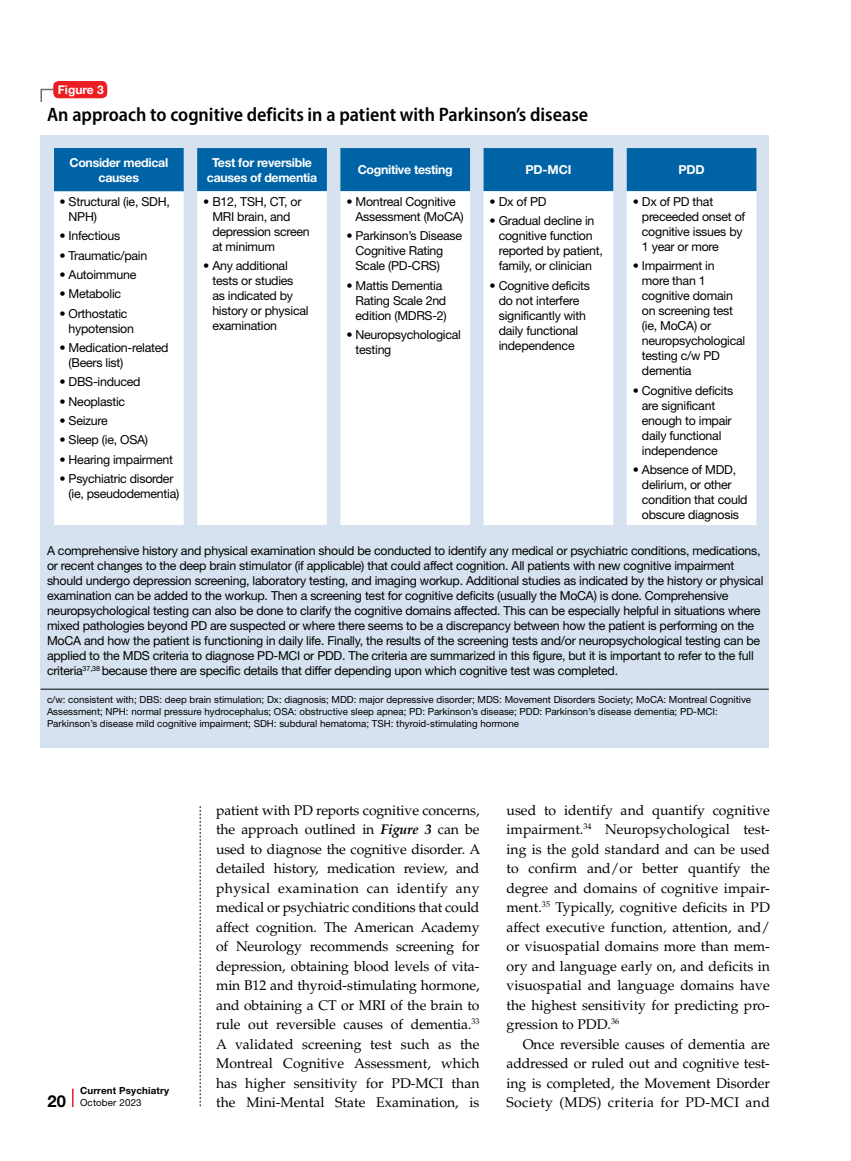
<style>
.page{position:relative;width:851px;height:1161px;background:#fff}
.page>*{position:absolute;margin:0;border:0;box-sizing:border-box;transform-origin:0 0}
.tabletitle{font:600 semi-condensed 19.5px "Myriad Pro";color:#000}
.body{font:14.1px/19.5px "Palatino LT Std";color:#000;text-align:justify}
.body_indent{font:14.1px/19.5px "Palatino LT Std";letter-spacing:.025em;color:#000;text-align:justify}
.tablebody{font:12.3px/15px "Helvetica Neue LT Std";letter-spacing:-.02em;color:#000}
.tablebody-2{font:700 12.3px/15px "Helvetica Neue LT Std";letter-spacing:-.025em;color:#fff;text-align:center}
.tabletitle_no{font:700 12px "Helvetica Neue LT Std";color:#fff}
.t1{font:9.75px/12px "Helvetica Neue LT Std";color:#000}
.t2{font:700 9.75px/12px "Helvetica Neue LT Std";letter-spacing:.015em;color:#000}
.s1{font-size:16.5px}
.s2{font-weight:400}
.s3{font-weight:700;font-style:italic}
</style>
<div class="page">
<svg style="left:72px;top:1089px;width:2px;height:18px"></svg>
<svg style="left:200px;top:806px;width:1px;height:300px"></svg>
<svg style="left:40px;top:88px;width:19px;height:14px"></svg>
<div style="left:53px;top:81px;width:54px;height:17px;background:#ed1d24;border-radius:5px"></div>
<div style="left:40px;top:135px;width:728px;height:613px;background:#d6e2f0"></div>
<hr style="left:40px;top:689px;width:728px;height:1px;background:#000">
<div style="left:54px;top:148px;width:130px;height:43px;background:#0063a5"></div>
<svg style="left:197px;top:148px;width:559px;height:43px;background:#0f6caa"></svg>
<svg style="left:54px;top:191px;width:702px;height:334px;background:#fbfcfd"></svg>
<p class="tabletitle_no" style="left:58px;top:82px;width:48px">Figure 3</p>
<p class="tabletitle" style="left:47px;top:102px;width:542px">An approach to cognitive deficits in a patient with Parkinson’s disease</p>
<p class="tablebody-2" style="left:69px;top:154px;width:100px">Consider medical causes</p>
<p class="tablebody-2" style="left:207px;top:154px;width:112px">Test for reversible causes of dementia</p>
<p class="tablebody-2" style="left:358px;top:162px;width:96px">Cognitive testing</p>
<p class="tablebody-2" style="left:525px;top:162px;width:47px">PD-MCI</p>
<p class="tablebody-2" style="left:678px;top:162px;width:28px">PDD</p>
<p class="tablebody" style="left:69px;top:194px;width:103px;text-indent:-9px">• Structural (ie, SDH,<br>NPH)</p>
<p class="tablebody" style="left:59px;top:228px;width:62px">• Infectious</p>
<p class="tablebody" style="left:59px;top:248px;width:89px">• Traumatic/pain</p>
<p class="tablebody" style="left:59px;top:267px;width:79px">• Autoimmune</p>
<p class="tablebody" style="left:59px;top:286px;width:63px">• Metabolic</p>
<p class="tablebody" style="left:69px;top:306px;width:67px;text-indent:-9px">• Orthostatic hypotension</p>
<p class="tablebody" style="left:69px;top:340px;width:101px;text-indent:-9px">• Medication-related (Beers list)</p>
<p class="tablebody" style="left:59px;top:374px;width:83px">• DBS-induced</p>
<p class="tablebody" style="left:59px;top:394px;width:67px">• Neoplastic</p>
<p class="tablebody" style="left:59px;top:413px;width:50px">• Seizure</p>
<p class="tablebody" style="left:59px;top:432px;width:90px">• Sleep (ie, OSA)</p>
<p class="tablebody" style="left:59px;top:452px;width:115px">• Hearing impairment</p>
<p class="tablebody" style="left:69px;top:471px;width:112px;text-indent:-9px">• Psychiatric disorder (ie, pseudodementia)</p>
<p class="tablebody" style="left:212px;top:194px;width:99px;text-indent:-9px">• B12, TSH, CT, or<br>MRI brain, and depression screen at minimum</p>
<p class="tablebody" style="left:212px;top:258px;width:98px;text-indent:-9px">• Any additional tests or studies as indicated by history or physical examination</p>
<p class="tablebody" style="left:355px;top:194px;width:110px;text-indent:-9px">• Montreal Cognitive<br>Assessment (MoCA)</p>
<p class="tablebody" style="left:355px;top:228px;width:108px;text-indent:-9px">• Parkinson’s Disease<br>Cognitive Rating<br>Scale (PD-CRS)</p>
<p class="tablebody" style="left:355px;top:278px;width:93px;text-indent:-9px">• Mattis Dementia<br>Rating Scale 2nd edition (MDRS-2)</p>
<p class="tablebody" style="left:355px;top:327px;width:107px;text-indent:-9px">• Neuropsychological testing</p>
<p class="tablebody" style="left:489px;top:194px;width:58px">• Dx of PD</p>
<p class="tablebody" style="left:498px;top:213px;width:106px;text-indent:-9px">• Gradual decline in cognitive function reported by patient, family, or clinician</p>
<p class="tablebody" style="left:489px;top:278px;width:102px;text-align:center">• Cognitive deficits do not interfere significantly with daily functional independence</p>
<p class="tablebody" style="left:642px;top:194px;width:105px;text-indent:-9px">• Dx of PD that preceeded onset of cognitive issues by<br>1 year or more</p>
<p class="tablebody" style="left:642px;top:258px;width:105px;text-indent:-9px">• Impairment in<br>more than 1 cognitive domain on screening test (ie, MoCA) or neuropsychological testing c/w PD dementia</p>
<p class="tablebody" style="left:642px;top:383px;width:93px;text-indent:-9px">• Cognitive deficits are significant enough to impair daily functional independence</p>
<p class="tablebody" style="left:642px;top:462px;width:107px;text-indent:-9px">• Absence of MDD, delirium, or other condition that could obscure diagnosis</p>
<p class="tablebody" style="left:47px;top:543px;width:718px">A comprehensive history and physical examination should be conducted to identify any medical or psychiatric conditions, medications, or recent changes to the deep brain stimulator (if applicable) that could affect cognition. All patients with new cognitive impairment should undergo depression screening, laboratory testing, and imaging workup. Additional studies as indicated by the history or physical examination can be added to the workup. Then a screening test for cognitive deficits (usually the MoCA) is done. Comprehensive neuropsychological testing can also be done to clarify the cognitive domains affected. This can be especially helpful in situations where mixed pathologies beyond PD are suspected or where there seems to be a discrepancy between how the patient is performing on the MoCA and how the patient is functioning in daily life. Finally, the results of the screening tests and/or neuropsychological testing can be applied to the MDS criteria to diagnose PD-MCI or PDD. The criteria are summarized in this figure, but it is important to refer to the full criteria<sup>37,38</sup> because there are specific details that differ depending upon which cognitive test was completed.</p>
<p class="t1" style="left:47px;top:693px;width:705px">c/w: consistent with; DBS: deep brain stimulation; Dx: diagnosis; MDD: major depressive disorder; MDS: Movement Disorders Society; MoCA: Montreal Cognitive<br>Assessment; NPH: normal pressure hydrocephalus; OSA: obstructive sleep apnea; PD: Parkinson’s disease; PDD: Parkinson’s disease dementia; PD-MCI:<br>Parkinson’s disease mild cognitive impairment; SDH: subdural hematoma; TSH: thyroid-stimulating hormone</p>
<p class="t2" style="left:47px;top:1085px;width:123px;text-indent:33px">Current Psychiatry<br><span class="s1">20</span> <span class="s2">October 2023</span></p>
<p class="body" style="left:216px;top:800px;width:266px">patient with PD reports cognitive concerns, the approach outlined in <span class="s3">Figure 3</span> can be used to diagnose the cognitive disorder. A detailed history, medication review, and physical examination can identify any medical or psychiatric conditions that could affect cognition. The American Academy of Neurology recommends screening for depression, obtaining blood levels of vita&shy;min B12 and thyroid-stimulating hormone, and obtaining a CT or MRI of the brain to rule out reversible causes of dementia.<sup>33<br></sup>A validated screening test such as the Montreal Cognitive Assessment, which has higher sensitivity for PD-MCI than the Mini-Mental State Examination, is</p>
<p class="body" style="left:506px;top:800px;width:265px">used to identify and quantify cognitive impairment.<sup>34</sup> Neuropsychological test&shy;ing is the gold standard and can be used to confirm and/or better quantify the degree and domains of cognitive impair&shy;ment.<sup>35</sup> Typically, cognitive deficits in PD affect executive function, attention, and/ or visuospatial domains more than mem&shy;ory and language early on, and deficits in visuospatial and language domains have the highest sensitivity for predicting pro&shy;gression to PDD.<sup>36</sup></p>
<p class="body_indent" style="left:506px;top:1034px;width:265px;text-indent:16px">Once reversible causes of dementia are addressed or ruled out and cognitive test&shy;ing is completed, the Movement Disorder Society (MDS) criteria for PD-MCI and</p>
</div>
